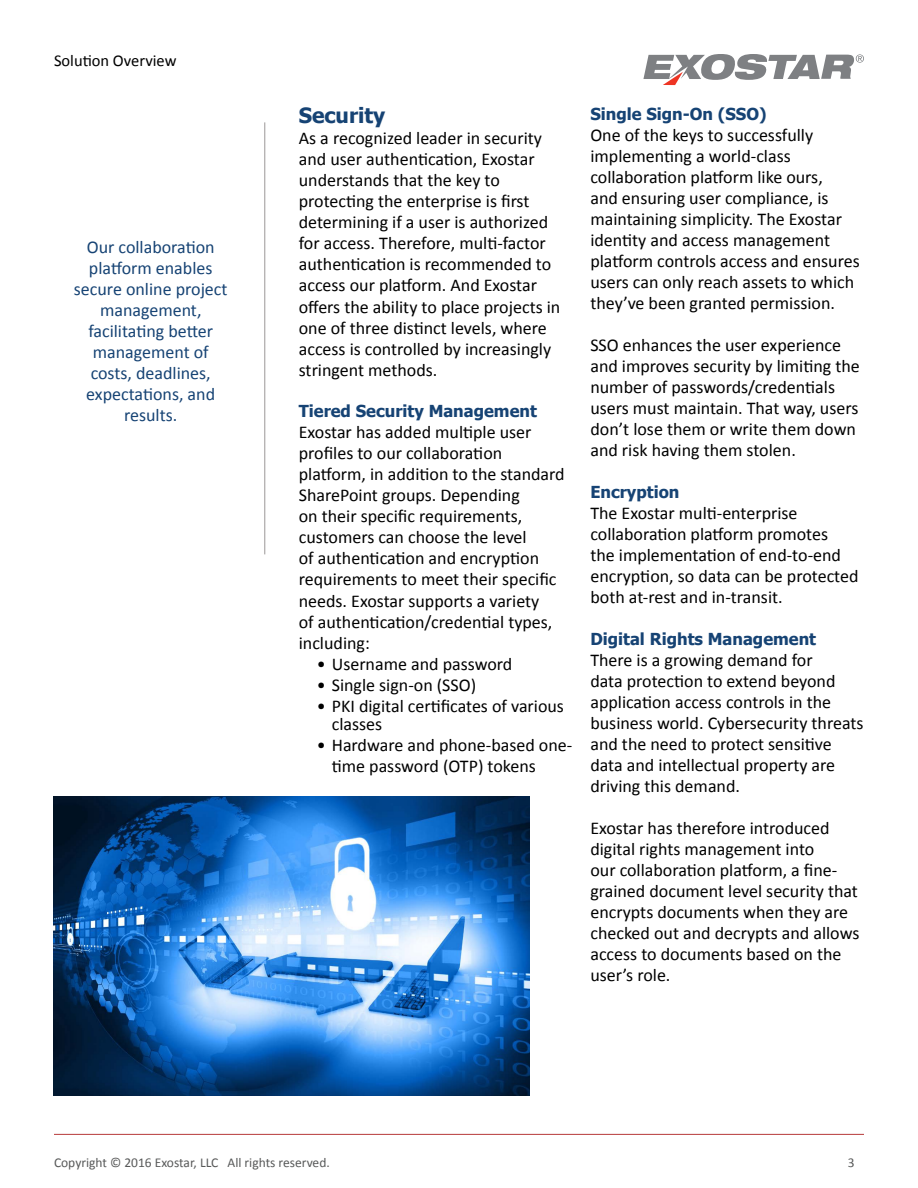
<style>
.page{position:relative;width:918px;height:1188px;background:#fff}
.page>*{position:absolute;margin:0;border:0;box-sizing:border-box;transform-origin:0 0}
.t1{font:700 21px "Tahoma";color:#164374}
.t2{font:18px/21px "Calibri";color:#000}
.t3{font:18px/21px "Calibri";color:#164374;text-align:center}
.t4{font:700 16.5px "Tahoma";color:#164374}
.t5{font:16.5px "Calibri";color:#000}
.t6{font:13.5px "Calibri";color:#585959}
</style>
<div class="page">
<hr style="left:54px;top:1134px;width:810px;height:1px;background:#b73939">
<hr style="left:265px;top:122px;width:1px;height:432px;background:#9b9797">
<img style="left:53px;top:796px;width:476px;height:299px">
<svg style="left:643px;top:54px;width:221px;height:31px"></svg>
<p class="t5" style="left:54px;top:50px;width:124px">Solution Overview</p>
<p class="t3" style="left:74px;top:237px;width:155px">Our collaboration platform enables secure online project management, facilitating better management of costs, deadlines, expectations, and results.</p>
<p class="t1" style="left:299px;top:101px;width:88px">Security</p>
<p class="t2" style="left:299px;top:128px;width:263px">As a recognized leader in security and user authentication, Exostar understands that the key to protecting the enterprise is first determining if a user is authorized for access. Therefore, multi-factor authentication is recommended to access our platform. And Exostar offers the ability to place projects in one of three distinct levels, where access is controlled by increasingly stringent methods.</p>
<p class="t4" style="left:299px;top:400px;width:240px">Tiered Security Management</p>
<p class="t2" style="left:299px;top:422px;width:267px">Exostar has added multiple user profiles to our collaboration platform, in addition to the standard<br>SharePoint groups. Depending<br>on their specific requirements, customers can choose the level<br>of authentication and encryption requirements to meet their specific needs. Exostar supports a variety<br>of authentication/credential types, including:</p>
<p class="t2" style="left:317px;top:653px;width:197px">• Username and password</p>
<p class="t2" style="left:317px;top:674px;width:161px">• Single sign-on (SSO)</p>
<p class="t2" style="left:332px;top:697px;width:234px;line-height:18px;text-indent:-15px">• PKI digital certificates of various classes</p>
<p class="t2" style="left:332px;top:734px;width:242px;text-indent:-15px">• Hardware and phone-based one&shy;time password (OTP) tokens</p>
<p class="t4" style="left:590px;top:102px;width:178px">Single Sign-On (SSO)</p>
<p class="t2" style="left:590px;top:125px;width:271px">One of the keys to successfully implementing a world-class collaboration platform like ours,<br>and ensuring user compliance, is maintaining simplicity. The Exostar identity and access management platform controls access and ensures users can only reach assets to which they’ve been granted permission.</p>
<p class="t2" style="left:590px;top:335px;width:271px">SSO enhances the user experience and improves security by limiting the number of passwords/credentials users must maintain. That way, users don’t lose them or write them down and risk having them stolen.</p>
<p class="t4" style="left:590px;top:480px;width:91px">Encryption</p>
<p class="t2" style="left:590px;top:503px;width:270px">The Exostar multi-enterprise collaboration platform promotes<br>the implementation of end-to-end encryption, so data can be protected both at-rest and in-transit.</p>
<p class="t4" style="left:590px;top:627px;width:227px">Digital Rights Management</p>
<p class="t2" style="left:590px;top:650px;width:275px">There is a growing demand for<br>data protection to extend beyond application access controls in the business world. Cybersecurity threats and the need to protect sensitive data and intellectual property are driving this demand.</p>
<p class="t2" style="left:590px;top:818px;width:271px">Exostar has therefore introduced digital rights management into<br>our collaboration platform, a fine&shy;grained document level security that encrypts documents when they are checked out and decrypts and allows access to documents based on the user’s role.</p>
<p class="t6" style="left:54px;top:1154px;width:277px">Copyright © 2016 Exostar, LLC All rights reserved.</p>
<p class="t6" style="left:848px;top:1154px;width:8px">3</p>
</div>
